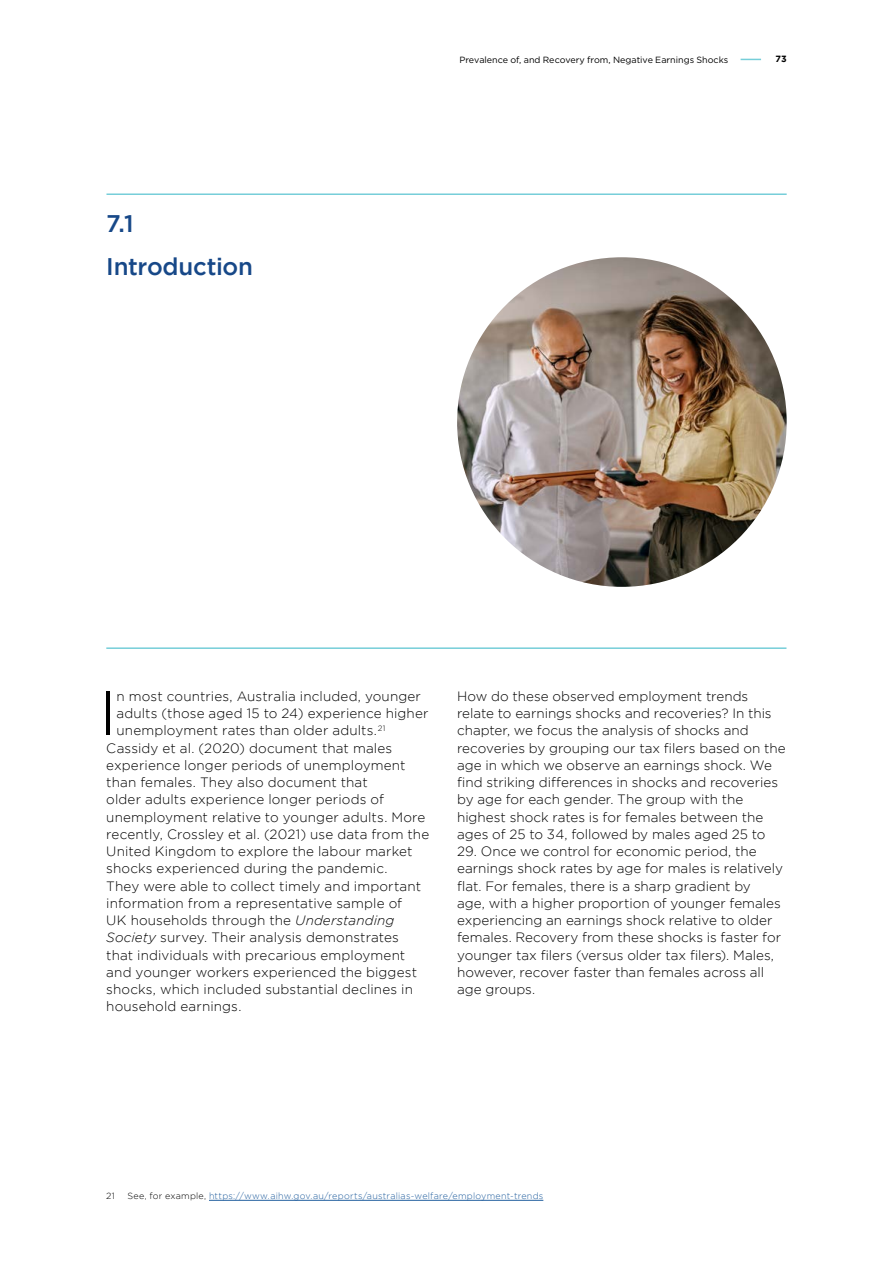
<style>
.page{position:relative;width:893px;height:1263px;background:#fff}
.page>*{position:absolute;margin:0;border:0;box-sizing:border-box;transform-origin:0 0}
.Body_copy_drop_cap_first_para{font:300 62.4px "Gotham";color:#000}
.Heading_Level_1{font:500 24px/42.5px "Gotham";letter-spacing:-.01em;color:#174888}
.Body_copy_drop_cap_first_para-2{font:300 13.5px "Gotham";letter-spacing:.01em;color:#000}
.Body_copy{font:300 13.5px/17.2px "Gotham";color:#000}
.Foot_note{font:300 9px "Gotham";letter-spacing:.025em;color:#215e9e}
.t1{font:9px "Gotham HTF";color:#000}
.t2{font:700 9px "Gotham";color:#000}
.Foot_note-2{font:300 9px "Gotham";color:#000}
.s1{font-style:italic}
.s2{color:#000}
</style>
<div class="page">
<svg style="left:741px;top:59px;width:20px;height:1px"></svg>
<hr style="left:106px;top:193px;width:681px;height:2px;background:#76ced9">
<hr style="left:106px;top:647px;width:680px;height:2px;background:#76ced9">
<img style="left:457px;top:257px;width:330px;height:330px;border-radius:165px">
<hr style="left:209px;top:1200px;width:334px;height:1px;background:#215e9e">
<p class="Heading_Level_1" style="left:106px;top:202px;width:148px">7.1<br>Introduction</p>
<p class="t1" style="left:459px;top:54px;width:270px">Prevalence of, and Recovery from, Negative Earnings Shocks</p>
<p class="t2" style="left:776px;top:53px;width:13px">73</p>
<p class="Body_copy_drop_cap_first_para" style="left:99px;top:679px;width:19px">I</p>
<p class="Body_copy_drop_cap_first_para-2" style="left:116px;top:689px;width:306px">n most countries, Australia included, younger</p>
<p class="Body_copy_drop_cap_first_para-2" style="left:116px;top:706px;width:314px">adults (those aged 15 to 24) experience higher</p>
<p class="Body_copy_drop_cap_first_para-2" style="left:116px;top:723px;width:270px">unemployment rates than older adults.<sup>21</sup></p>
<p class="Body_copy_drop_cap_first_para-2" style="left:106px;top:740px;width:287px">Cassidy et al. (2020) document that males</p>
<p class="Body_copy_drop_cap_first_para-2" style="left:106px;top:758px;width:301px">experience longer periods of unemployment</p>
<p class="Body_copy_drop_cap_first_para-2" style="left:106px;top:775px;width:263px">than females. They also document that</p>
<p class="Body_copy_drop_cap_first_para-2" style="left:106px;top:792px;width:279px">older adults experience longer periods of</p>
<p class="Body_copy_drop_cap_first_para-2" style="left:106px;top:809px;width:321px">unemployment relative to younger adults. More</p>
<p class="Body_copy_drop_cap_first_para-2" style="left:106px;top:827px;width:324px">recently, Crossley et al. (2021) use data from the</p>
<p class="Body_copy_drop_cap_first_para-2" style="left:106px;top:844px;width:308px">United Kingdom to explore the labour market</p>
<p class="Body_copy_drop_cap_first_para-2" style="left:106px;top:861px;width:283px">shocks experienced during the pandemic.</p>
<p class="Body_copy_drop_cap_first_para-2" style="left:106px;top:878px;width:316px">They were able to collect timely and important</p>
<p class="Body_copy_drop_cap_first_para-2" style="left:106px;top:896px;width:297px">information from a representative sample of</p>
<p class="Body_copy_drop_cap_first_para-2" style="left:106px;top:913px;width:289px">UK households through the <span class="s1">Understanding</span></p>
<p class="Body_copy_drop_cap_first_para-2" style="left:106px;top:930px;width:294px"><span class="s1">Society</span> survey. Their analysis demonstrates</p>
<p class="Body_copy_drop_cap_first_para-2" style="left:106px;top:947px;width:301px">that individuals with precarious employment</p>
<p class="Body_copy_drop_cap_first_para-2" style="left:106px;top:965px;width:312px">and younger workers experienced the biggest</p>
<p class="Body_copy_drop_cap_first_para-2" style="left:106px;top:982px;width:308px">shocks, which included substantial declines in</p>
<p class="Body_copy_drop_cap_first_para-2" style="left:106px;top:999px;width:137px">household earnings.</p>
<p class="Body_copy" style="left:457px;top:687px;width:330px">How do these observed employment trends relate to earnings shocks and recoveries? In this chapter, we focus the analysis of shocks and recoveries by grouping our tax filers based on the age in which we observe an earnings shock. We find striking differences in shocks and recoveries by age for each gender. The group with the highest shock rates is for females between the ages of 25 to 34, followed by males aged 25 to</p>
<p class="Body_copy" style="left:457px;top:842px;width:327px">29. Once we control for economic period, the earnings shock rates by age for males is relatively flat. For females, there is a sharp gradient by<br>age, with a higher proportion of younger females experiencing an earnings shock relative to older females. Recovery from these shocks is faster for younger tax filers (versus older tax filers). Males, however, recover faster than females across all age groups.</p>
<p class="Foot_note-2" style="left:106px;top:1191px;width:10px">21</p>
<p class="Foot_note" style="left:128px;top:1191px;width:417px"><span class="s2">See, for example,</span> https://www.aihw.gov.au/reports/australias-welfare/employment-trends</p>
</div>
